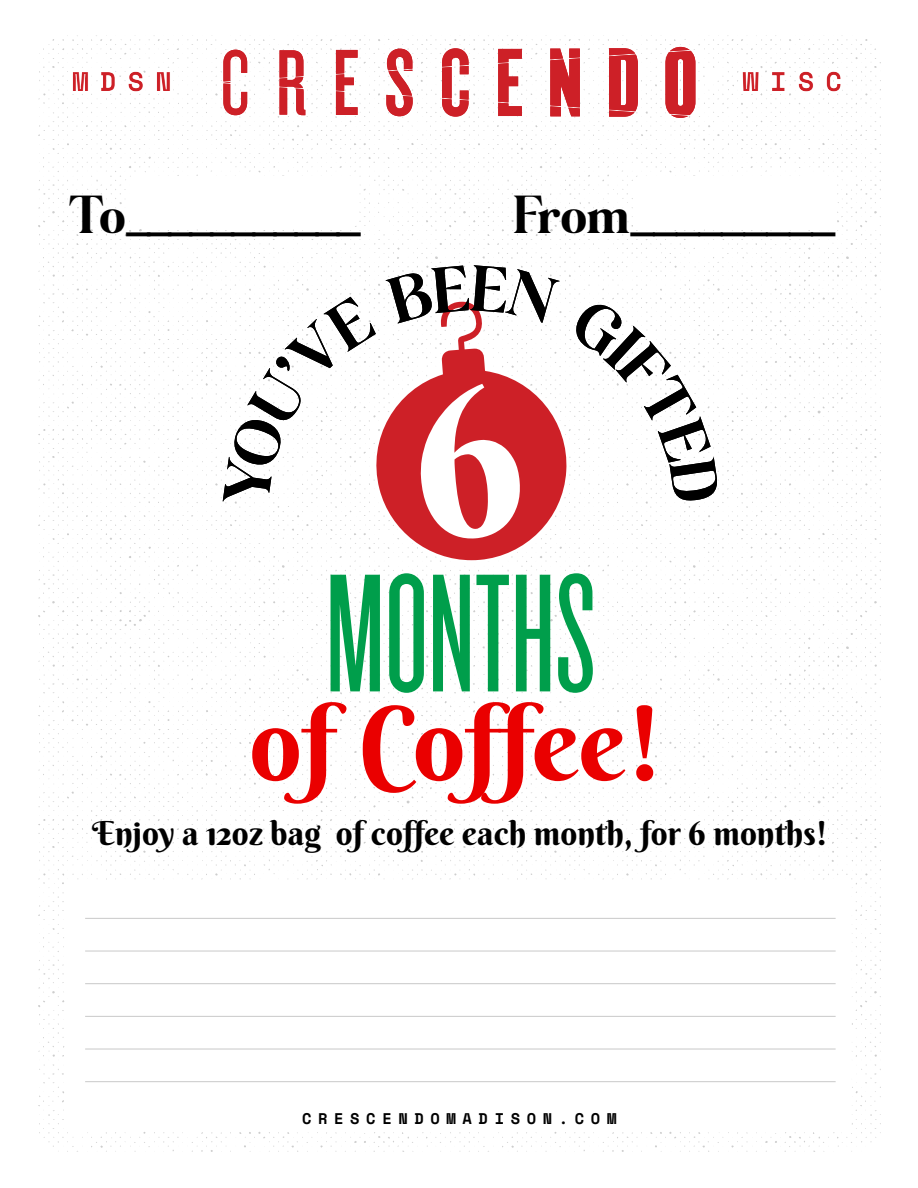
<style>
.page{position:relative;width:918px;height:1188px;background:#fff}
.page>*{position:absolute;margin:0;border:0;box-sizing:border-box;transform-origin:0 0}
.t1{font:175.2px "Knockout HTF26 Junior Flyweight";color:#009e4b}
.t2{font:103.05px "Berkshire Swash";letter-spacing:-.005em;color:#ea0000}
.t3{font:39px "Calisga";letter-spacing:-.055em;color:#000}
.t4{font:33px "Berkshire Swash";color:#000}
.t5{font:700 27px "Space Mono";letter-spacing:.41em;color:#cd2027}
.t6{font:700 15.45px "Space Mono";letter-spacing:.43em;color:#000}
</style>
<div class="page">
<svg style="left:368px;top:302px;width:203px;height:260px"></svg>
<svg style="left:130px;top:70px;width:16px;height:24px"></svg>
<svg style="left:828px;top:71px;width:15px;height:20px"></svg>
<hr style="left:85px;top:918px;width:751px;height:1px;background:#c9c9c9">
<hr style="left:85px;top:951px;width:751px;height:1px;background:#c9c9c9">
<hr style="left:85px;top:983px;width:751px;height:1px;background:#c9c9c9">
<hr style="left:85px;top:1016px;width:751px;height:1px;background:#c9c9c9">
<hr style="left:85px;top:1049px;width:751px;height:1px;background:#c9c9c9">
<hr style="left:85px;top:1081px;width:751px;height:1px;background:#c9c9c9">
<svg style="left:223px;top:50px;width:24px;height:65px"></svg>
<svg style="left:280px;top:50px;width:25px;height:65px"></svg>
<svg style="left:336px;top:50px;width:22px;height:65px"></svg>
<svg style="left:386px;top:49px;width:27px;height:67px"></svg>
<svg style="left:442px;top:48px;width:27px;height:69px"></svg>
<svg style="left:498px;top:49px;width:24px;height:67px"></svg>
<svg style="left:550px;top:49px;width:30px;height:67px;background:#d44247"></svg>
<svg style="left:609px;top:48px;width:29px;height:69px;background:#d5464b"></svg>
<svg style="left:665px;top:47px;width:30px;height:71px"></svg>
<div style="left:414px;top:382px;width:110px;height:160px;background:#cd2027"></div>
<svg style="left:225px;top:297px;width:152px;height:211px"></svg>
<svg style="left:386px;top:265px;width:174px;height:59px"></svg>
<svg style="left:568px;top:297px;width:152px;height:206px"></svg>
<p class="t5" style="left:72px;top:61px;width:101px">MDSN</p>
<p class="t5" style="left:742px;top:61px;width:101px">WISC</p>
<p class="t3" style="left:69px;top:197px;width:294px">To___________</p>
<p class="t3" style="left:513px;top:197px;width:324px">From_________</p>
<h1 class="t1" style="left:325px;top:559px;width:272px">MONTHS</h1>
<h2 class="t2" style="left:249px;top:679px;width:416px">of Coffee!</h2>
<p class="t4" style="left:92px;top:813px;width:737px">Enjoy a 12oz bag of coffee each month, for 6 months!</p>
<p class="t6" style="left:302px;top:1107px;width:316px">CRESCENDOMADISON.COM</p>
</div>
